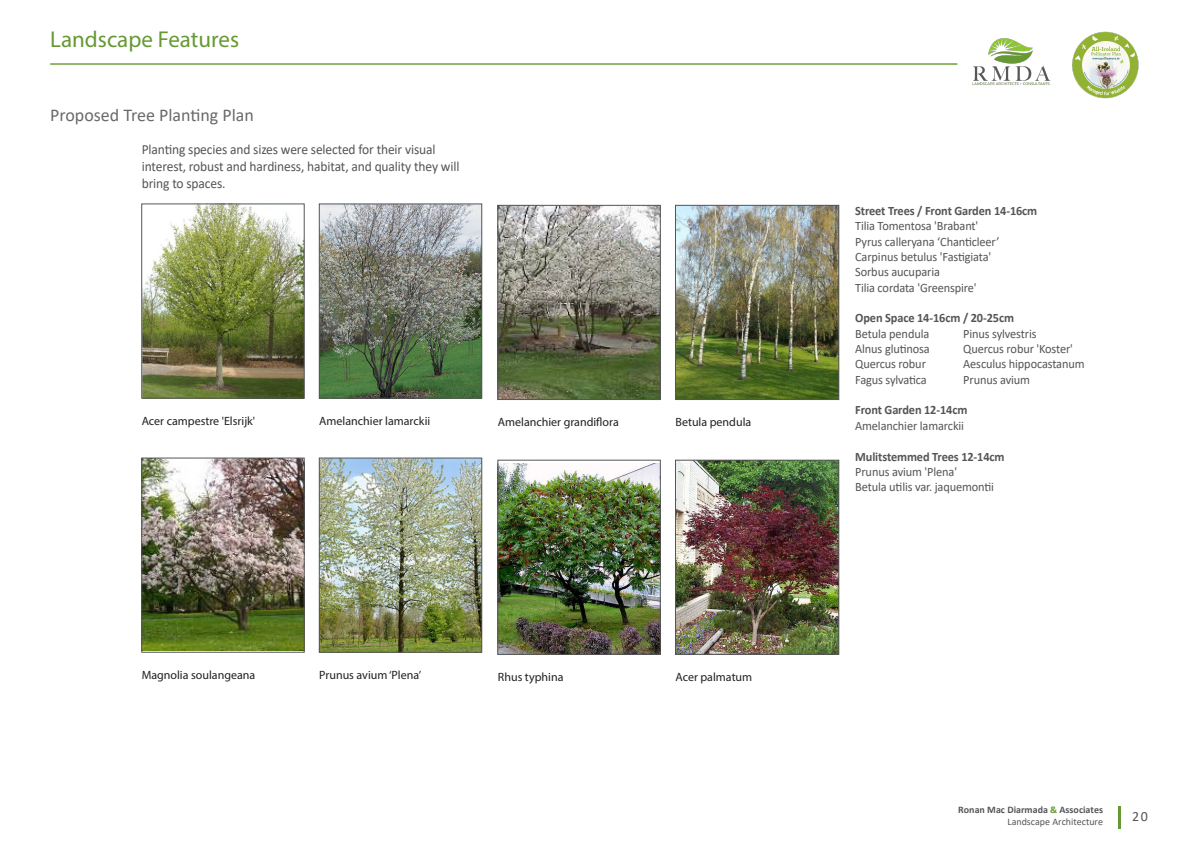
<style>
.page{position:relative;width:1191px;height:842px;background:#fff}
.page>*{position:absolute;margin:0;border:0;box-sizing:border-box;transform-origin:0 0}
.Head_1{font:23px "Myriad Pro";color:#693}
.Captions{font:18px "Calibri";color:#69696c}
.Chapter_Heading{font:14px/16.8px "Calibri";letter-spacing:-.01em;color:#545557}
.Chapter_Heading-2{font:12.8px "Calibri";letter-spacing:-.01em;color:#545557}
.Chapter_Heading-3{font:700 12.8px "Calibri";letter-spacing:-.01em;color:#545557}
.t1{font:12px "Myriad Pro";color:#231f20}
.t2{font:700 10px/12px "Calibri";color:#545557;text-align:right}
.s1{color:#693}
.s2{font-weight:400}
</style>
<div class="page">
<hr style="left:1117px;top:806px;width:3px;height:22px;background:#693">
<img style="left:972px;top:38px;width:79px;height:48px">
<hr style="left:50px;top:63px;width:907px;height:2px;background:#693">
<img style="left:1072px;top:31px;width:67px;height:68px">
<img style="left:321px;top:206px;width:159px;height:190px">
<div style="left:319px;top:204px;width:163px;height:194px;border:1px solid #545557"></div>
<img style="left:143px;top:460px;width:159px;height:191px">
<div style="left:141px;top:458px;width:163px;height:195px;border:1px solid #545557"></div>
<img style="left:499px;top:207px;width:159px;height:191px">
<div style="left:497px;top:205px;width:163px;height:195px;border:1px solid #545557"></div>
<img style="left:143px;top:206px;width:159px;height:190px">
<div style="left:141px;top:204px;width:163px;height:194px;border:1px solid #545557"></div>
<img style="left:499px;top:463px;width:159px;height:190px">
<div style="left:497px;top:460px;width:163px;height:195px;border:1px solid #545557"></div>
<img style="left:677px;top:207px;width:160px;height:191px">
<div style="left:675px;top:205px;width:164px;height:195px;border:1px solid #545557"></div>
<img style="left:677px;top:462px;width:160px;height:191px">
<div style="left:675px;top:460px;width:164px;height:195px;border:1px solid #545557"></div>
<img style="left:321px;top:460px;width:159px;height:191px">
<div style="left:319px;top:458px;width:163px;height:195px;border:1px solid #545557"></div>
<p class="Head_1" style="left:50px;top:25px;width:190px">Landscape Features</p>
<p class="Captions" style="left:50px;top:102px;width:205px">Proposed Tree Planting Plan</p>
<p class="Chapter_Heading" style="left:142px;top:141px;width:319px">Planting species and sizes were selected for their visual interest, robust and hardiness, habitat, and quality they will bring to spaces.</p>
<p class="t1" style="left:142px;top:413px;width:115px">Acer campestre 'Elsrijk'</p>
<p class="t1" style="left:498px;top:414px;width:122px">Amelanchier grandiflora</p>
<p class="t1" style="left:319px;top:413px;width:112px">Amelanchier lamarckii</p>
<p class="t1" style="left:675px;top:414px;width:77px">Betula pendula</p>
<p class="t1" style="left:142px;top:667px;width:115px">Magnolia soulangeana</p>
<p class="t1" style="left:319px;top:667px;width:103px">Prunus avium ‘Plena’</p>
<p class="t1" style="left:675px;top:669px;width:78px">Acer palmatum</p>
<p class="t1" style="left:498px;top:669px;width:67px">Rhus typhina</p>
<p class="Chapter_Heading-3" style="left:855px;top:202px;width:184px">Street Trees / Front Garden 14-16cm</p>
<p class="Chapter_Heading-2" style="left:855px;top:217px;width:125px">Tilia Tomentosa 'Brabant'</p>
<p class="Chapter_Heading-2" style="left:855px;top:232px;width:146px">Pyrus calleryana ‘Chanticleer’</p>
<p class="Chapter_Heading-2" style="left:855px;top:248px;width:138px">Carpinus betulus 'Fastigiata'</p>
<p class="Chapter_Heading-2" style="left:855px;top:263px;width:86px">Sorbus aucuparia</p>
<p class="Chapter_Heading-2" style="left:855px;top:279px;width:123px">Tilia cordata 'Greenspire'</p>
<p class="Chapter_Heading-3" style="left:855px;top:309px;width:160px">Open Space 14-16cm / 20-25cm</p>
<p class="Chapter_Heading-2" style="left:855px;top:325px;width:76px">Betula pendula</p>
<p class="Chapter_Heading-2" style="left:963px;top:325px;width:75px">Pinus sylvestris</p>
<p class="Chapter_Heading-2" style="left:855px;top:340px;width:76px">Alnus glutinosa</p>
<p class="Chapter_Heading-2" style="left:963px;top:340px;width:111px">Quercus robur 'Koster'</p>
<p class="Chapter_Heading-2" style="left:855px;top:355px;width:72px">Quercus robur</p>
<p class="Chapter_Heading-2" style="left:963px;top:355px;width:123px">Aesculus hippocastanum</p>
<p class="Chapter_Heading-2" style="left:855px;top:371px;width:73px">Fagus sylvatica</p>
<p class="Chapter_Heading-2" style="left:963px;top:371px;width:68px">Prunus avium</p>
<p class="Chapter_Heading-3" style="left:855px;top:401px;width:114px">Front Garden 12-14cm</p>
<p class="Chapter_Heading-2" style="left:855px;top:417px;width:110px">Amelanchier lamarckii</p>
<p class="Chapter_Heading-3" style="left:855px;top:447px;width:151px">Mulitstemmed Trees 12-14cm</p>
<p class="Chapter_Heading-2" style="left:855px;top:463px;width:103px">Prunus avium 'Plena'</p>
<p class="Chapter_Heading-2" style="left:855px;top:478px;width:140px">Betula utilis var. jaquemontii</p>
<p class="t2" style="left:958px;top:804px;width:146px">Ronan Mac Diarmada <span class="s1">&amp;</span> Associates<br><span class="s2">Landscape Architecture</span></p>
<p class="Chapter_Heading" style="left:1132px;top:808px;width:17px">20</p>
</div>
